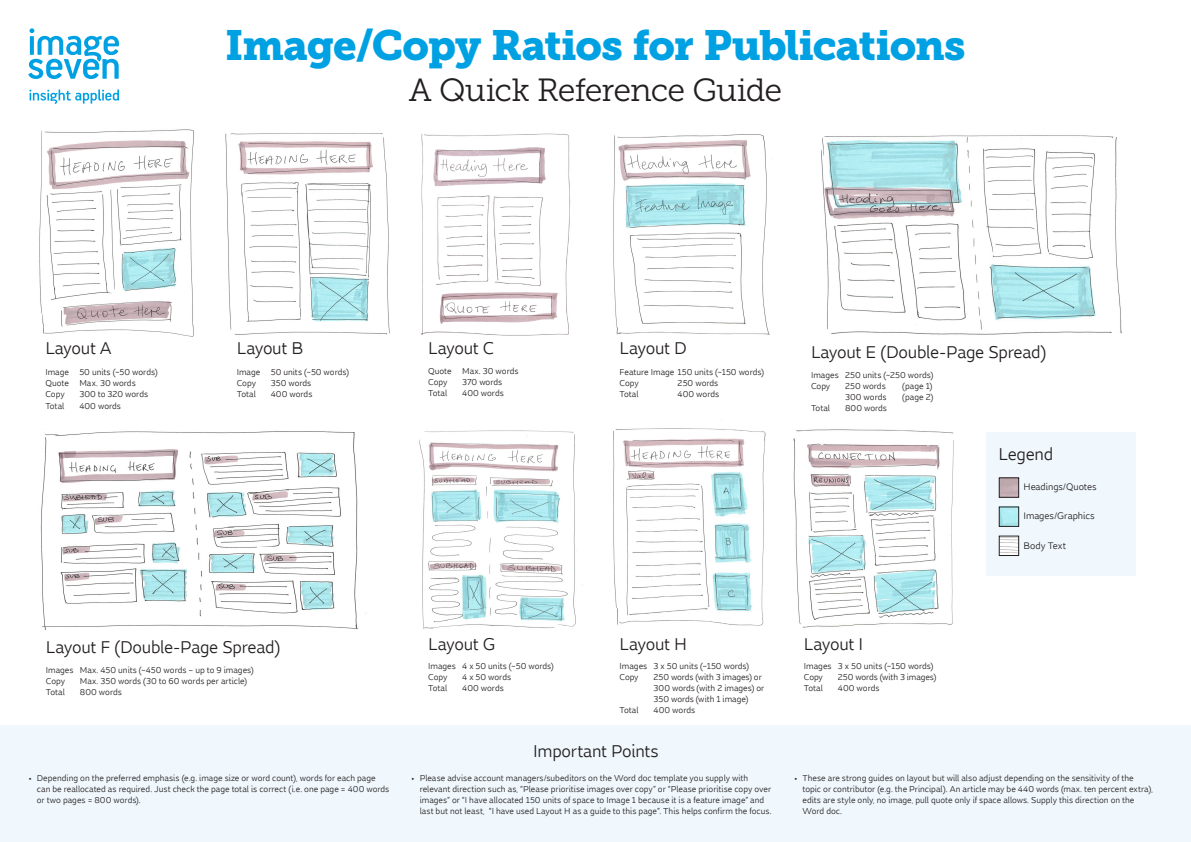
<style>
.page{position:relative;width:1191px;height:842px;background:#fff}
.page>*{position:absolute;margin:0;border:0;box-sizing:border-box;transform-origin:0 0}
.t1{font:42px "Museo Slab 900";letter-spacing:-.025em;color:#00a1e3}
.t2{font:32px "Museo Slab 300";letter-spacing:-.025em;color:#231f20}
.t3{font:18px "Dupla";letter-spacing:-.015em;color:#231f20}
.t4{font:10px "Dupla";letter-spacing:-.005em;color:#231f20}
.t5{font:9px/11px "Dupla";color:#231f20}
</style>
<div class="page">
<svg style="left:28px;top:28px;width:91px;height:51px"></svg>
<svg style="left:29px;top:90px;width:90px;height:14px"></svg>
<div style="left:0;top:726px;width:1191px;height:116px;background:#f0f8fd"></div>
<div style="left:986px;top:432px;width:149px;height:143px;background:#f0f8fd"></div>
<img style="left:1001px;top:509px;width:15px;height:15px">
<img style="left:1001px;top:538px;width:15px;height:16px">
<div style="left:999px;top:536px;width:19px;height:20px;border:1px solid #231f20"></div>
<img style="left:39px;top:129px;width:155px;height:208px">
<img style="left:419px;top:430px;width:164px;height:199px">
<img style="left:821px;top:135px;width:301px;height:200px">
<img style="left:225px;top:133px;width:165px;height:202px">
<img style="left:613px;top:428px;width:153px;height:198px">
<img style="left:421px;top:133px;width:149px;height:203px">
<img style="left:793px;top:429px;width:161px;height:199px">
<img style="left:40px;top:431px;width:326px;height:199px">
<img style="left:613px;top:134px;width:157px;height:201px">
<h1 class="t1" style="left:225px;top:21px;width:742px">Image/Copy Ratios for Publications</h1>
<h2 class="t2" style="left:409px;top:72px;width:375px">A Quick Reference Guide</h2>
<h3 class="t3" style="left:45px;top:336px;width:68px">Layout A</h3>
<p class="t5" style="left:45px;top:366px;width:114px">Image 50 units (~50 words)<br>Quote Max. 30 words<br>Copy</p>
<p class="t5" style="left:79px;top:388px;width:70px">300 to 320 words</p>
<p class="t5" style="left:45px;top:400px;width:21px">Total</p>
<p class="t5" style="left:79px;top:400px;width:43px">400 words</p>
<h3 class="t3" style="left:237px;top:336px;width:68px">Layout B</h3>
<p class="t5" style="left:237px;top:366px;width:114px">Image 50 units (~50 words)<br>Copy</p>
<p class="t5" style="left:271px;top:377px;width:42px">350 words</p>
<p class="t5" style="left:237px;top:388px;width:21px">Total</p>
<p class="t5" style="left:271px;top:388px;width:43px">400 words</p>
<h3 class="t3" style="left:428px;top:336px;width:67px">Layout C</h3>
<p class="t5" style="left:428px;top:365px;width:92px">Quote Max. 30 words<br>Copy</p>
<p class="t5" style="left:462px;top:376px;width:42px">370 words</p>
<p class="t5" style="left:428px;top:387px;width:21px">Total</p>
<p class="t5" style="left:462px;top:387px;width:43px">400 words</p>
<h3 class="t3" style="left:619px;top:336px;width:69px">Layout D</h3>
<p class="t5" style="left:619px;top:366px;width:146px">Feature Image 150 units (~150 words)<br>Copy</p>
<p class="t5" style="left:677px;top:377px;width:42px">250 words</p>
<p class="t5" style="left:619px;top:388px;width:21px">Total</p>
<p class="t5" style="left:677px;top:388px;width:43px">400 words</p>
<h3 class="t3" style="left:811px;top:340px;width:237px">Layout E (Double-Page Spread)</h3>
<p class="t5" style="left:811px;top:369px;width:124px">Images 250 units (~250 words)<br>Copy</p>
<p class="t5" style="left:845px;top:380px;width:42px">250 words</p>
<p class="t5" style="left:902px;top:380px;width:32px">(page 1)</p>
<p class="t5" style="left:845px;top:391px;width:43px">300 words</p>
<p class="t5" style="left:902px;top:391px;width:33px">(page 2)</p>
<p class="t5" style="left:811px;top:402px;width:21px">Total</p>
<p class="t5" style="left:845px;top:402px;width:43px">800 words</p>
<h3 class="t3" style="left:998px;top:442px;width:56px">Legend</h3>
<p class="t4" style="left:1023px;top:480px;width:75px">Headings/Quotes</p>
<p class="t4" style="left:1023px;top:509px;width:73px">Images/Graphics</p>
<p class="t4" style="left:1023px;top:539px;width:44px">Body Text</p>
<h3 class="t3" style="left:46px;top:635px;width:236px">Layout F (Double-Page Spread)</h3>
<p class="t5" style="left:46px;top:664px;width:209px">Images Max. 450 units (~450 words – up to 9 images)<br>Copy</p>
<p class="t5" style="left:80px;top:675px;width:169px">Max. 350 words (30 to 60 words per article)</p>
<p class="t5" style="left:46px;top:686px;width:21px">Total</p>
<p class="t5" style="left:80px;top:686px;width:43px">800 words</p>
<h3 class="t3" style="left:428px;top:632px;width:69px">Layout G</h3>
<p class="t5" style="left:428px;top:661px;width:127px">Images 4 x 50 units (~50 words)<br>Copy</p>
<p class="t5" style="left:462px;top:672px;width:50px">4 x 50 words</p>
<p class="t5" style="left:428px;top:683px;width:21px">Total</p>
<p class="t5" style="left:462px;top:683px;width:43px">400 words</p>
<h3 class="t3" style="left:619px;top:632px;width:69px">Layout H</h3>
<p class="t5" style="left:619px;top:661px;width:131px">Images 3 x 50 units (~150 words)<br>Copy</p>
<p class="t5" style="left:653px;top:672px;width:112px">250 words (with 3 images) or<br>300 words (with 2 images) or<br>350 words (with 1 image)</p>
<h3 class="t3" style="left:804px;top:632px;width:61px">Layout I</h3>
<p class="t5" style="left:804px;top:661px;width:131px">Images 3 x 50 units (~150 words)<br>Copy</p>
<p class="t5" style="left:838px;top:672px;width:100px">250 words (with 3 images)</p>
<p class="t5" style="left:804px;top:683px;width:21px">Total</p>
<p class="t5" style="left:838px;top:683px;width:43px">400 words</p>
<p class="t5" style="left:619px;top:705px;width:21px">Total</p>
<p class="t5" style="left:653px;top:705px;width:43px">400 words</p>
<h3 class="t3" style="left:533px;top:739px;width:127px">Important Points</h3>
<p class="t5" style="left:37px;top:772px;width:354px;text-indent:-9px">• Depending on the preferred emphasis (e.g. image size or word count), words for each page can be reallocated as required. Just check the page total is correct (i.e. one page = 400 words or two pages = 800 words).</p>
<p class="t5" style="left:420px;top:772px;width:353px;text-indent:-9px">• Please advise account managers/subeditors on the Word doc template you supply with relevant direction such as, “Please prioritise images over copy” or “Please prioritise copy over images” or “I have allocated 150 units of space to Image 1 because it is a feature image” and last but not least, “I have used Layout H as a guide to this page”. This helps confirm the focus.</p>
<p class="t5" style="left:802px;top:772px;width:352px;text-indent:-9px">• These are strong guides on layout but will also adjust depending on the sensitivity of the topic or contributor (e.g. the Principal). An article may be 440 words (max. ten percent extra), edits are style only, no image, pull quote only if space allows. Supply this direction on the Word doc.</p>
</div>
